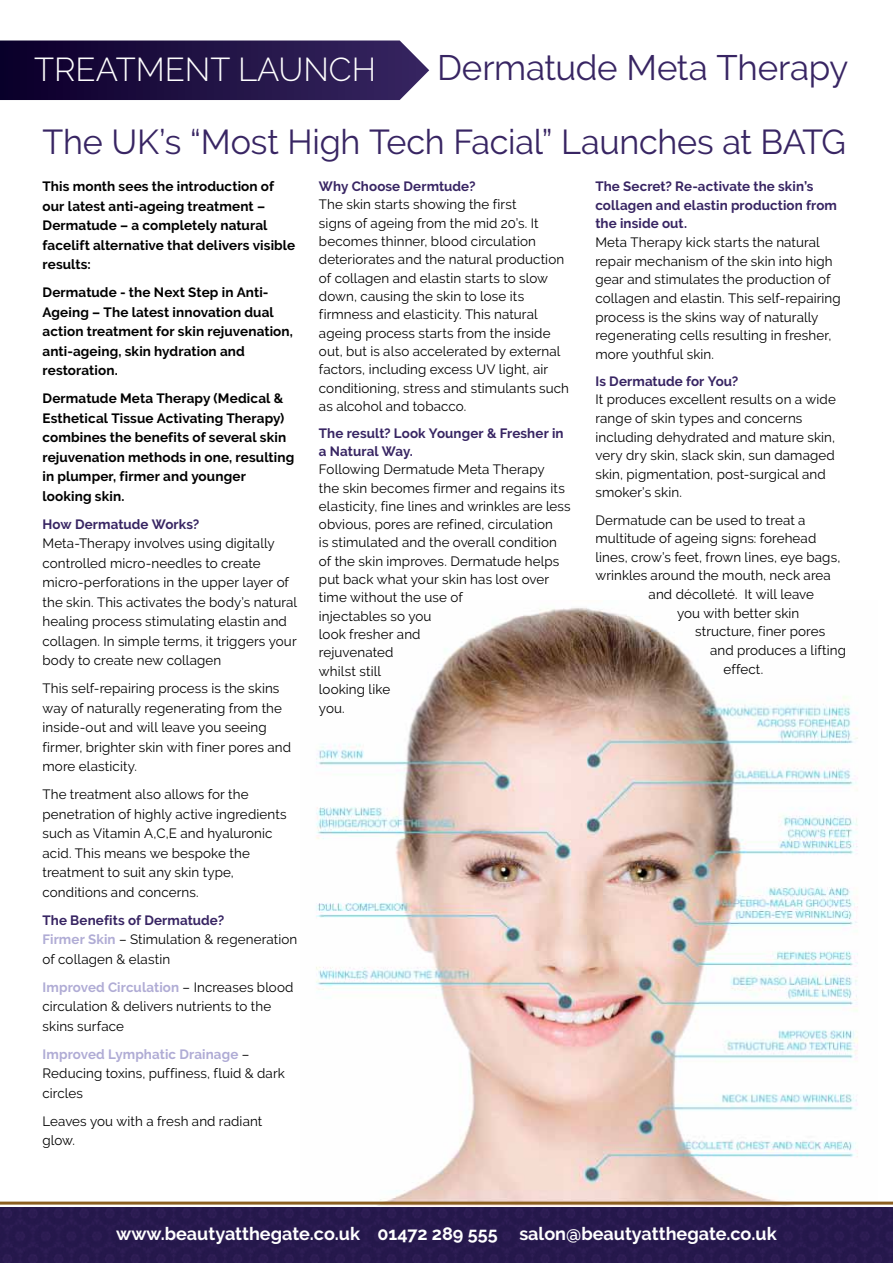
<style>
.page{position:relative;width:893px;height:1263px;background:#fff}
.page>*{position:absolute;margin:0;border:0;box-sizing:border-box;transform-origin:0 0}
.t1{font:35.25px "Raleway";letter-spacing:-.005em;color:#382563}
.t2{font:34.5px "Raleway";letter-spacing:-.01em;color:#382563}
.t3{font:300 33px "Raleway";color:#fff}
.t4{font:700 18px "Raleway";color:#fff}
.t5{font:13.5px/19.5px "Raleway";letter-spacing:.01em;color:#000}
.t6{font:700 13.5px/19.5px "Raleway";letter-spacing:.01em;color:#000}
.t7{font:700 13.5px/18.6px "Raleway";letter-spacing:.01em;color:#382563}
.s1{font-weight:700;color:#382563}
.s2{font-weight:700;color:#b0acd5}
</style>
<div class="page">
<img style="left:301px;top:608px;width:577px;height:600px">
<div style="left:0;top:1208px;width:893px;height:55px;background:#26194d"></div>
<hr style="left:0;top:1201px;width:893px;height:3px;background:#8b5f20">
<svg style="left:0;top:40px;width:429px;height:60px;background:#291a4b"></svg>
<h3 class="t3" style="left:34px;top:50px;width:343px">TREATMENT LAUNCH</h3>
<h1 class="t1" style="left:437px;top:47px;width:413px">Dermatude Meta Therapy</h1>
<h2 class="t2" style="left:43px;top:121px;width:805px">The UK’s “Most High Tech Facial” Launches at BATG</h2>
<p class="t6" style="left:43px;top:177px;width:254px">This month sees the introduction of our latest anti-ageing treatment –<br>Dermatude – a completely natural facelift alternative that delivers visible results:</p>
<p class="t6" style="left:43px;top:283px;width:252px">Dermatude - the Next Step in Anti-<br>Ageing – The latest innovation dual action treatment for skin rejuvenation, anti-ageing, skin hydration and restoration.</p>
<p class="t6" style="left:43px;top:389px;width:253px">Dermatude Meta Therapy (Medical &amp;<br>Esthetical Tissue Activating Therapy) combines the benefits of several skin rejuvenation methods in one, resulting in plumper, firmer and younger looking skin.</p>
<p class="t7" style="left:43px;top:515px;width:158px">How Dermatude Works?</p>
<p class="t5" style="left:43px;top:534px;width:256px">Meta-Therapy involves using digitally controlled micro-needles to create micro-perforations in the upper layer of the skin. This activates the body’s natural healing process stimulating elastin and collagen. In simple terms, it triggers your body to create new collagen</p>
<p class="t5" style="left:43px;top:679px;width:250px">This self-repairing process is the skins way of naturally regenerating from the inside-out and will leave you seeing firmer, brighter skin with finer pores and more elasticity.</p>
<p class="t5" style="left:43px;top:785px;width:246px">The treatment also allows for the penetration of highly active ingredients such as Vitamin A,C,E and hyaluronic acid. This means we bespoke the treatment to suit any skin type, conditions and concerns.</p>
<p class="t5" style="left:43px;top:910px;width:256px"><span class="s1">The Benefits of Dermatude?<br></span><span class="s2">Firmer Skin</span> – Stimulation &amp; regeneration of collagen &amp; elastin</p>
<p class="t5" style="left:43px;top:977px;width:252px"><span class="s2">Improved Circulation</span> – Increases blood circulation &amp; delivers nutrients to the skins surface</p>
<p class="t5" style="left:43px;top:1044px;width:244px"><span class="s2">Improved Lymphatic Drainage</span> –<br>Reducing toxins, puffiness, fluid &amp; dark circles</p>
<p class="t5" style="left:43px;top:1111px;width:221px">Leaves you with a fresh and radiant glow.</p>
<p class="t7" style="left:319px;top:177px;width:158px">Why Choose Dermtude?</p>
<p class="t5" style="left:319px;top:195px;width:252px;line-height:18.3px">The skin starts showing the first<br>signs of ageing from the mid 20’s. It becomes thinner, blood circulation deteriorates and the natural production of collagen and elastin starts to slow down, causing the skin to lose its firmness and elasticity. This natural ageing process starts from the inside out, but is also accelerated by external factors, including excess UV light, air conditioning, stress and stimulants such as alcohol and tobacco.</p>
<p class="t7" style="left:319px;top:424px;width:246px">The result? Look Younger &amp; Fresher in a Natural Way.</p>
<p class="t5" style="left:319px;top:460px;width:253px;line-height:18.5px">Following Dermatude Meta Therapy<br>the skin becomes firmer and regains its elasticity, fine lines and wrinkles are less obvious, pores are refined, circulation<br>is stimulated and the overall condition of the skin improves. Dermatude helps put back what your skin has lost over time without the use of<br>injectables so you<br>look fresher and<br>rejuvenated<br>whilst still<br>looking like<br>you.</p>
<p class="t7" style="left:595px;top:177px;width:243px">The Secret? Re-activate the skin’s collagen and elastin production from the inside out.</p>
<p class="t5" style="left:595px;top:233px;width:247px;line-height:18.6px">Meta Therapy kick starts the natural repair mechanism of the skin into high gear and stimulates the production of collagen and elastin. This self-repairing process is the skins way of naturally regenerating cells resulting in fresher, more youthful skin.</p>
<p class="t7" style="left:595px;top:372px;width:145px">Is Dermatude for You?</p>
<p class="t5" style="left:595px;top:390px;width:242px;line-height:18.6px">It produces excellent results on a wide range of skin types and concerns including dehydrated and mature skin, very dry skin, slack skin, sun damaged skin, pigmentation, post-surgical and smoker’s skin.</p>
<p class="t5" style="left:595px;top:510px;width:212px">Dermatude can be used to treat a</p>
<p class="t5" style="left:595px;top:529px;width:222px">multitude of ageing signs: forehead</p>
<p class="t5" style="left:595px;top:547px;width:247px">lines, crow’s feet, frown lines, eye bags,</p>
<p class="t5" style="left:595px;top:566px;width:237px">wrinkles around the mouth, neck area</p>
<p class="t5" style="left:649px;top:584px;width:167px">and décolleté. It will leave</p>
<p class="t5" style="left:677px;top:603px;width:124px">you with better skin</p>
<p class="t5" style="left:695px;top:622px;width:132px">structure, finer pores</p>
<p class="t5" style="left:710px;top:640px;width:137px">and produces a lifting</p>
<p class="t5" style="left:724px;top:660px;width:41px">effect.</p>
<h3 class="t4" style="left:116px;top:1223px;width:662px">www.beautyatthegate.co.uk 01472 289 555 salon@beautyatthegate.co.uk</h3>
</div>
